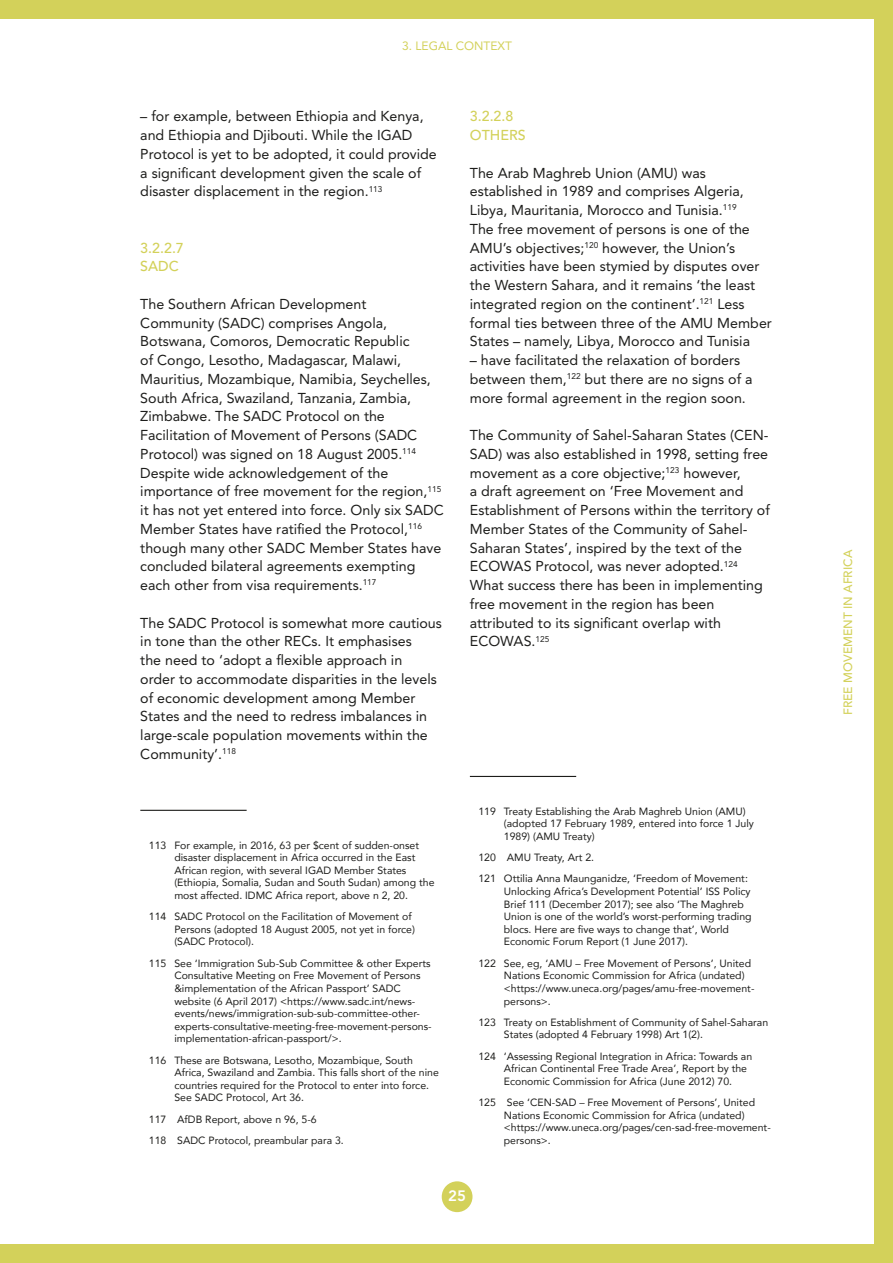
<style>
.page{position:relative;width:893px;height:1263px;background:#fff}
.page>*{position:absolute;margin:0;border:0;box-sizing:border-box;transform-origin:0 0}
.t1{font:800 15px "Avenir LT Std";color:#fff}
.t2{font:14.25px/18.8px "Avenir LT Std";color:#1d1d1b}
.t3{font:500 14.25px/18.8px "Avenir LT Std";color:#d3d15a}
.t4{font:500 12px "Avenir LT Std";color:#d3d15a}
.t5{font:12px "Avenir LT Std";color:#d3d15a}
.t6{font:10.5px/12.6px "Avenir";color:#1d1d1b}
</style>
<div class="page">
<div style="left:874px;top:0;width:19px;height:1263px;background:#d3d15a"></div>
<div style="left:0;top:0;width:893px;height:19px;background:#d3d15a"></div>
<div style="left:0;top:1244px;width:893px;height:19px;background:#d3d15a"></div>
<div style="left:442px;top:1181px;width:30px;height:31px;background:#d3d15a;border-radius:50%"></div>
<hr style="left:140px;top:810px;width:107px;height:1px;background:#1d1d1b">
<hr style="left:470px;top:776px;width:106px;height:1px;background:#1d1d1b">
<p class="t5" style="left:402px;top:39px;width:111px">3. LEGAL CONTEXT</p>
<p class="t2" style="left:140px;top:107px;width:298px">– for example, between Ethiopia and Kenya, and Ethiopia and Djibouti. While the IGAD Protocol is yet to be adopted, it could provide a significant development given the scale of disaster displacement in the region.<sup>113</sup></p>
<p class="t3" style="left:140px;top:239px;width:45px">3.2.2.7<br>SADC</p>
<p class="t2" style="left:140px;top:295px;width:305px">The Southern African Development Community (SADC) comprises Angola, Botswana, Comoros, Democratic Republic<br>of Congo, Lesotho, Madagascar, Malawi, Mauritius, Mozambique, Namibia, Seychelles, South Africa, Swaziland, Tanzania, Zambia, Zimbabwe. The SADC Protocol on the Facilitation of Movement of Persons (SADC Protocol) was signed on 18 August 2005.<sup>114<br></sup>Despite wide acknowledgement of the importance of free movement for the region,<sup>115 </sup>it has not yet entered into force. Only six SADC Member States have ratified the Protocol,<sup>116 </sup>though many other SADC Member States have concluded bilateral agreements exempting each other from visa requirements.<sup>117</sup></p>
<p class="t2" style="left:140px;top:613px;width:303px">The SADC Protocol is somewhat more cautious in tone than the other RECs. It emphasises<br>the need to ‘adopt a flexible approach in<br>order to accommodate disparities in the levels of economic development among Member States and the need to redress imbalances in large-scale population movements within the Community’.<sup>118</sup></p>
<p class="t6" style="left:174px;top:838px;width:262px;text-indent:-26px">113 For example, in 2016, 63 per $cent of sudden-onset disaster displacement in Africa occurred in the East African region, with several IGAD Member States (Ethiopia, Somalia, Sudan and South Sudan) among the most affected. IDMC Africa report, above n 2, 20.</p>
<p class="t6" style="left:174px;top:910px;width:242px;text-indent:-26px">114 SADC Protocol on the Facilitation of Movement of<br>Persons (adopted 18 August 2005, not yet in force) (SADC Protocol).</p>
<p class="t6" style="left:174px;top:956px;width:259px;text-indent:-26px">115 See ‘Immigration Sub-Sub Committee &amp; other Experts Consultative Meeting on Free Movement of Persons &amp;implementation of the African Passport’ SADC website (6 April 2017) &lt;https://www.sadc.int/news&shy;events/news/immigration-sub-sub-committee-other&shy;experts-consultative-meeting-free-movement-persons&shy;implementation-african-passport/&gt;.</p>
<p class="t6" style="left:174px;top:1053px;width:266px;text-indent:-26px">116 These are Botswana, Lesotho, Mozambique, South Africa, Swaziland and Zambia. This falls short of the nine countries required for the Protocol to enter into force.<br>See SADC Protocol, Art 36.</p>
<p class="t6" style="left:149px;top:1108px;width:196px;line-height:21.3px">117 AfDB Report, above n 96, 5-6<br>118 SADC Protocol, preambular para 3.</p>
<p class="t3" style="left:470px;top:107px;width:57px">3.2.2.8<br>OTHERS</p>
<p class="t2" style="left:470px;top:163px;width:304px">The Arab Maghreb Union (AMU) was established in 1989 and comprises Algeria, Libya, Mauritania, Morocco and Tunisia.<sup>119<br></sup>The free movement of persons is one of the AMU’s objectives;<sup>120</sup> however, the Union’s activities have been stymied by disputes over the Western Sahara, and it remains ‘the least integrated region on the continent’.<sup>121</sup> Less formal ties between three of the AMU Member States – namely, Libya, Morocco and Tunisia</p>
<p class="t2" style="left:470px;top:351px;width:284px">– have facilitated the relaxation of borders between them,<sup>122</sup> but there are no signs of a more formal agreement in the region soon.</p>
<p class="t2" style="left:470px;top:426px;width:301px">The Community of Sahel-Saharan States (CEN-SAD) was also established in 1998, setting free movement as a core objective;<sup>123</sup> however,<br>a draft agreement on ‘Free Movement and Establishment of Persons within the territory of Member States of the Community of Sahel-Saharan States’, inspired by the text of the ECOWAS Protocol, was never adopted.<sup>124<br></sup>What success there has been in implementing free movement in the region has been attributed to its significant overlap with ECOWAS.<sup>125</sup></p>
<p class="t6" style="left:504px;top:804px;width:252px;text-indent:-26px">119 Treaty Establishing the Arab Maghreb Union (AMU) (adopted 17 February 1989, entered into force 1 July<br>1989) (AMU Treaty)</p>
<p class="t6" style="left:478px;top:846px;width:271px;line-height:21.3px">120 AMU Treaty, Art 2.<br>121 Ottilia Anna Maunganidze, ‘Freedom of Movement:</p>
<p class="t6" style="left:504px;top:885px;width:249px">Unlocking Africa’s Development Potential’ ISS Policy Brief 111 (December 2017); see also ‘The Maghreb Union is one of the world’s worst-performing trading blocs. Here are five ways to change that’, World Economic Forum Report (1 June 2017).</p>
<p class="t6" style="left:504px;top:956px;width:252px;text-indent:-26px">122 See, eg, ‘AMU – Free Movement of Persons’, United Nations Economic Commission for Africa (undated) &lt;https://www.uneca.org/pages/amu-free-movement&shy;persons&gt;.</p>
<p class="t6" style="left:504px;top:1015px;width:266px;text-indent:-26px">123 Treaty on Establishment of Community of Sahel-Saharan<br>States (adopted 4 February 1998) Art 1(2).</p>
<p class="t6" style="left:504px;top:1049px;width:250px;text-indent:-26px">124 ‘Assessing Regional Integration in Africa: Towards an<br>African Continental Free Trade Area’, Report by the<br>Economic Commission for Africa (June 2012) 70.</p>
<p class="t6" style="left:504px;top:1096px;width:268px;text-indent:-26px">125 See ‘CEN-SAD – Free Movement of Persons’, United Nations Economic Commission for Africa (undated) &lt;https://www.uneca.org/pages/cen-sad-free-movement&shy;persons&gt;.</p>
<p class="t1" style="left:448px;top:1187px;width:19px">25</p>
<p class="t4" style="left:841px;top:715px;width:167px;rotate:-90deg">FREE MOVEMENT IN AFRICA</p>
</div>
